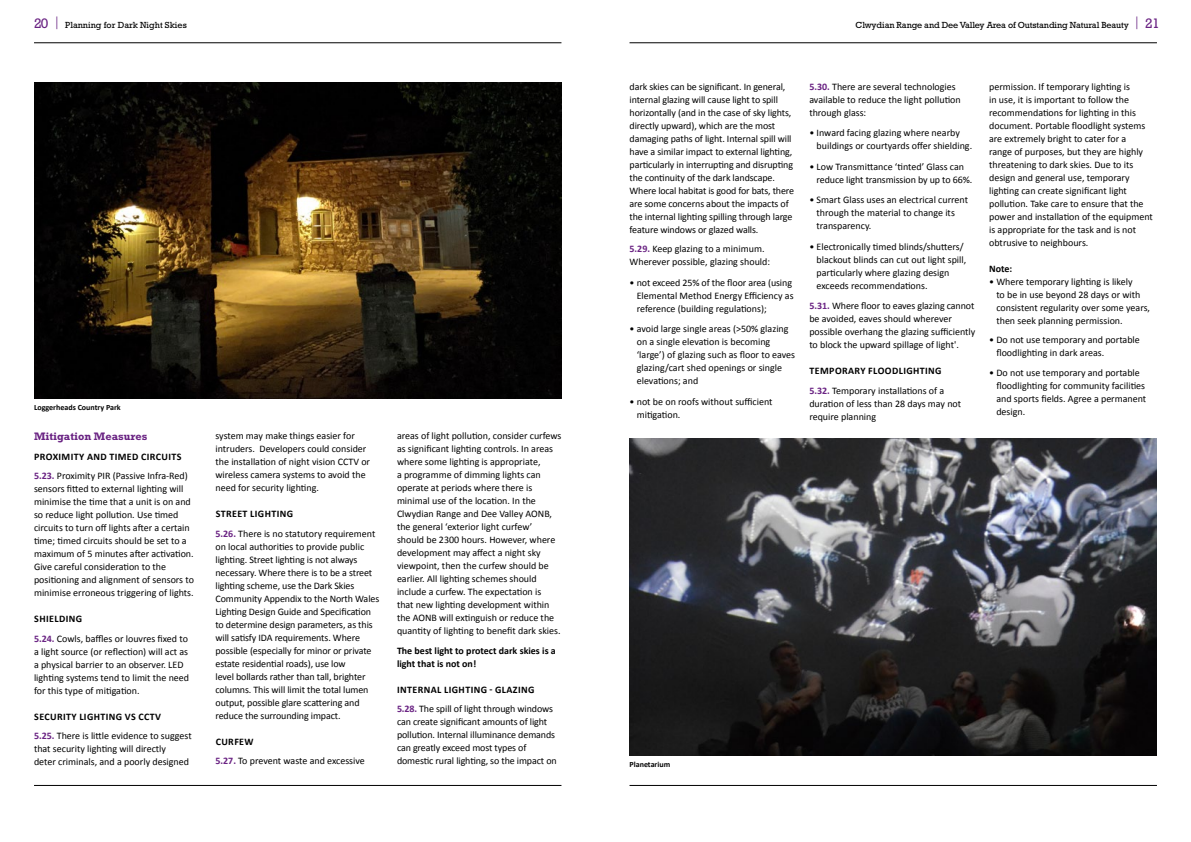
<style>
.page{position:relative;width:1191px;height:842px;background:#fff}
.page>*{position:absolute;margin:0;border:0;box-sizing:border-box;transform-origin:0 0}
.t1{font:700 11px "Rockwell";color:#6a2383}
.t2{font:10px/13px "Calibri";color:#000}
.t3{font:700 10px/13px "Calibri";color:#000}
.t4{font:9px "Rockwell";letter-spacing:-.01em;color:#000}
.t5{font:700 8px "Calibri";color:#000}
.s1{font-size:14px;color:#6a2383}
.s2{font-weight:700}
.s3{font-weight:700;color:#6a2383}
</style>
<div class="page">
<hr style="left:34px;top:43px;width:527px;height:1px;background:#000">
<hr style="left:629px;top:43px;width:528px;height:1px;background:#000">
<hr style="left:34px;top:785px;width:527px;height:1px;background:#000">
<hr style="left:629px;top:785px;width:528px;height:1px;background:#000">
<img style="left:34px;top:82px;width:527px;height:317px">
<img style="left:629px;top:438px;width:528px;height:317px">
<p class="t4" style="left:34px;top:20px;width:154px"><span class="s1">20</span> <sup>|</sup> Planning for Dark Night Skies</p>
<p class="t4" style="left:855px;top:20px;width:306px">Clwydian Range and Dee Valley Area of Outstanding Natural Beauty <sup>|</sup> <span class="s1">21</span></p>
<p class="t5" style="left:34px;top:403px;width:88px">Loggerheads Country Park</p>
<p class="t1" style="left:34px;top:430px;width:115px">Mitigation Measures</p>
<p class="t2" style="left:34px;top:447px;width:155px;line-height:19.5px"><span class="s2">PROXIMITY AND TIMED CIRCUITS<br></span><span class="s3">5.23.</span> Proximity PIR (Passive Infra-Red)</p>
<p class="t2" style="left:34px;top:483px;width:161px">sensors fitted to external lighting will minimise the time that a unit is on and so reduce light pollution. Use timed circuits to turn off lights after a certain time; timed circuits should be set to a maximum of 5 minutes after activation.<br>Give careful consideration to the positioning and alignment of sensors to minimise erroneous triggering of lights.</p>
<p class="t2" style="left:34px;top:609px;width:155px;line-height:19.5px"><span class="s2">SHIELDING<br></span><span class="s3">5.24.</span> Cowls, baffles or louvres fixed to</p>
<p class="t2" style="left:34px;top:645px;width:157px">a light source (or reflection) will act as a physical barrier to an observer. LED lighting systems tend to limit the need for this type of mitigation.</p>
<p class="t2" style="left:34px;top:707px;width:159px;line-height:19.5px"><span class="s2">SECURITY LIGHTING VS CCTV<br></span><span class="s3">5.25.</span> There is little evidence to suggest</p>
<p class="t2" style="left:34px;top:743px;width:157px">that security lighting will directly deter criminals, and a poorly designed</p>
<p class="t2" style="left:215px;top:430px;width:156px">system may make things easier for intruders. Developers could consider the installation of night vision CCTV or wireless camera systems to avoid the need for security lighting.</p>
<p class="t2" style="left:215px;top:504px;width:161px;line-height:19.5px"><span class="s2">STREET LIGHTING<br></span><span class="s3">5.26.</span> There is no statutory requirement</p>
<p class="t2" style="left:215px;top:540px;width:165px">on local authorities to provide public lighting. Street lighting is not always necessary. Where there is to be a street lighting scheme, use the Dark Skies Community Appendix to the North Wales Lighting Design Guide and Specification to determine design parameters, as this will satisfy IDA requirements. Where possible (especially for minor or private estate residential roads), use low<br>level bollards rather than tall, brighter columns. This will limit the total lumen output, possible glare scattering and reduce the surrounding impact.</p>
<p class="t2" style="left:215px;top:732px;width:151px;line-height:19.5px"><span class="s2">CURFEW<br></span><span class="s3">5.27.</span> To prevent waste and excessive</p>
<p class="t2" style="left:397px;top:430px;width:166px">areas of light pollution, consider curfews as significant lighting controls. In areas where some lighting is appropriate,<br>a programme of dimming lights can operate at periods where there is minimal use of the location. In the Clwydian Range and Dee Valley AONB, the general ‘exterior light curfew’ should be 2300 hours. However, where development may affect a night sky viewpoint, then the curfew should be earlier. All lighting schemes should include a curfew. The expectation is<br>that new lighting development within the AONB will extinguish or reduce the quantity of lighting to benefit dark skies.</p>
<p class="t3" style="left:397px;top:644px;width:160px">The best light to protect dark skies is a light that is not on!</p>
<p class="t2" style="left:397px;top:680px;width:158px;line-height:19.5px"><span class="s2">INTERNAL LIGHTING - GLAZING<br></span><span class="s3">5.28.</span> The spill of light through windows</p>
<p class="t2" style="left:397px;top:716px;width:161px">can create significant amounts of light pollution. Internal illuminance demands can greatly exceed most types of domestic rural lighting, so the impact on</p>
<p class="t2" style="left:629px;top:80px;width:166px">dark skies can be significant. In general, internal glazing will cause light to spill horizontally (and in the case of sky lights, directly upward), which are the most damaging paths of light. Internal spill will have a similar impact to external lighting, particularly in interrupting and disrupting the continuity of the dark landscape.<br>Where local habitat is good for bats, there are some concerns about the impacts of the internal lighting spilling through large feature windows or glazed walls.</p>
<p class="t2" style="left:629px;top:242px;width:142px"><span class="s3">5.29.</span> Keep glazing to a minimum.<br>Wherever possible, glazing should:</p>
<p class="t2" style="left:637px;top:276px;width:158px;text-indent:-7px">• not exceed 25% of the floor area (using<br>Elemental Method Energy Efficiency as reference (building regulations);</p>
<p class="t2" style="left:637px;top:322px;width:160px;text-indent:-7px">• avoid large single areas (&gt;50% glazing on a single elevation is becoming ‘large’) of glazing such as floor to eaves glazing/cart shed openings or single elevations; and</p>
<p class="t2" style="left:637px;top:395px;width:137px;text-indent:-7px">• not be on roofs without sufficient mitigation.</p>
<p class="t2" style="left:809px;top:80px;width:153px"><span class="s3">5.30.</span> There are several technologies available to reduce the light pollution through glass:</p>
<p class="t2" style="left:816px;top:126px;width:157px;text-indent:-7px">• Inward facing glazing where nearby buildings or courtyards offer shielding.</p>
<p class="t2" style="left:816px;top:160px;width:157px;text-indent:-7px">• Low Transmittance ‘tinted’ Glass can reduce light transmission by up to 66%.</p>
<p class="t2" style="left:816px;top:193px;width:153px;text-indent:-7px">• Smart Glass uses an electrical current through the material to change its transparency.</p>
<p class="t2" style="left:816px;top:240px;width:151px;text-indent:-7px">• Electronically timed blinds/shutters/ blackout blinds can cut out light spill, particularly where glazing design exceeds recommendations.</p>
<p class="t2" style="left:809px;top:299px;width:167px"><span class="s3">5.31.</span> Where floor to eaves glazing cannot be avoided, eaves should wherever possible overhang the glazing sufficiently to block the upward spillage of light'.</p>
<p class="t2" style="left:809px;top:361px;width:136px;line-height:19.5px"><span class="s2">TEMPORARY FLOODLIGHTING<br></span><span class="s3">5.32.</span> Temporary installations of a</p>
<p class="t2" style="left:809px;top:397px;width:153px">duration of less than 28 days may not require planning</p>
<p class="t2" style="left:989px;top:80px;width:165px">permission. If temporary lighting is<br>in use, it is important to follow the recommendations for lighting in this document. Portable floodlight systems are extremely bright to cater for a<br>range of purposes, but they are highly threatening to dark skies. Due to its design and general use, temporary lighting can create significant light pollution. Take care to ensure that the power and installation of the equipment is appropriate for the task and is not obtrusive to neighbours.</p>
<p class="t3" style="left:989px;top:262px;width:25px">Note:</p>
<p class="t2" style="left:996px;top:275px;width:155px;text-indent:-7px">• Where temporary lighting is likely<br>to be in use beyond 28 days or with consistent regularity over some years, then seek planning permission.</p>
<p class="t2" style="left:996px;top:333px;width:145px;text-indent:-7px">• Do not use temporary and portable floodlighting in dark areas.</p>
<p class="t2" style="left:996px;top:366px;width:151px;text-indent:-7px">• Do not use temporary and portable floodlighting for community facilities and sports fields. Agree a permanent design.</p>
<p class="t5" style="left:629px;top:759px;width:42px">Planetarium</p>
</div>
